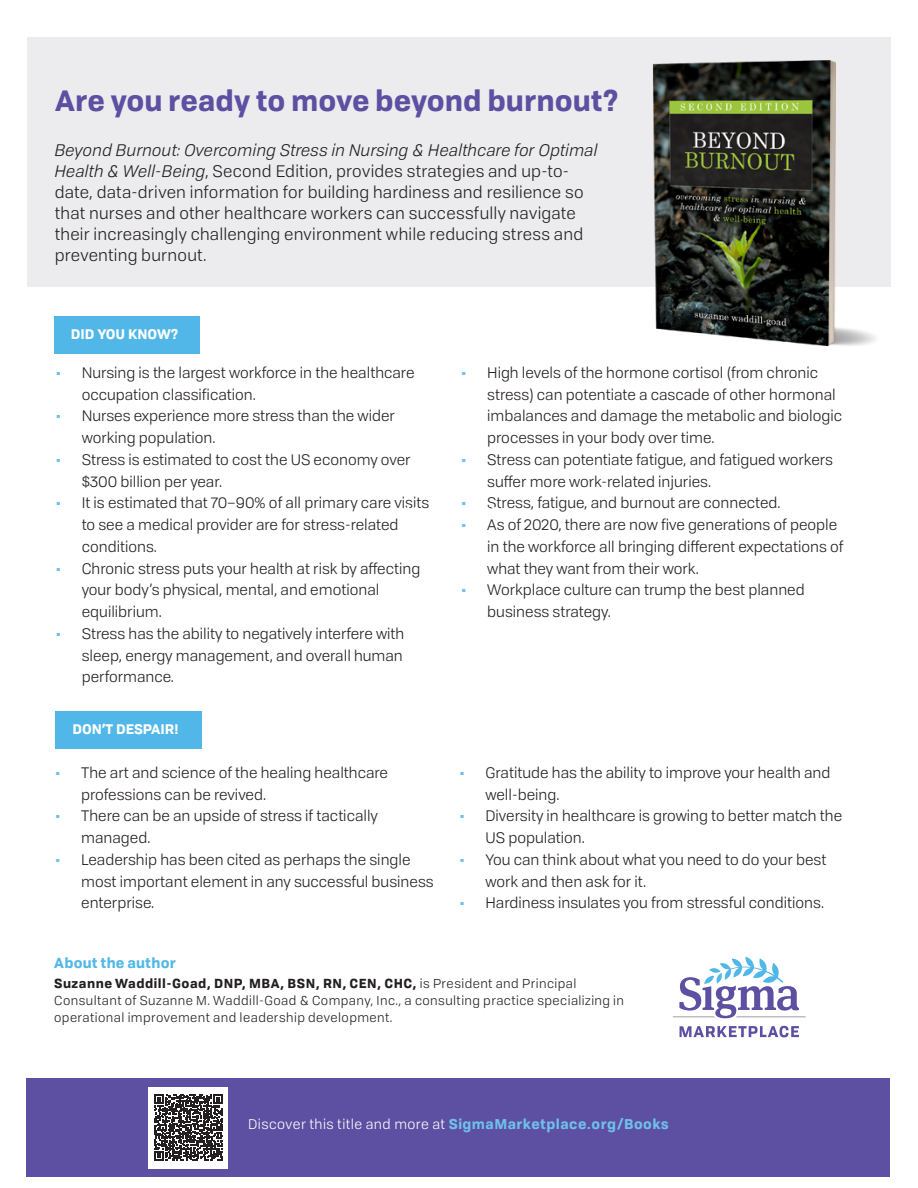
<style>
.page{position:relative;width:918px;height:1188px;background:#fff}
.page>*{position:absolute;margin:0;border:0;box-sizing:border-box;transform-origin:0 0}
.t1{font:700 28.5px "Tofino";color:#5d4fa1}
.t2{font:16.5px/21px "Tofino";letter-spacing:.01em;color:#231f20}
.t3{font:15px/21.8px "Tofino";color:#231f20}
.t4{font:700 14.1px "Tofino";letter-spacing:.01em;color:#53b7e8}
.t5{font:13.8px "Tofino";letter-spacing:.03em;color:#fff}
.t6{font:700 13.5px "Tofino";color:#fff}
.t7{font:12.75px/17px "Tofino";letter-spacing:.03em;color:#231f20}
.s1{font-style:italic}
.s2{font-weight:700;color:#6fc0eb}
.s3{font-weight:700}
</style>
<div class="page">
<div style="left:27px;top:37px;width:864px;height:250px;background:#ececee"></div>
<div style="left:26px;top:1078px;width:864px;height:99px;background:#5d4fa1"></div>
<div style="left:148px;top:1087px;width:80px;height:82px;background:#fff"></div>
<svg style="left:154px;top:1095px;width:69px;height:65px"></svg>
<svg style="left:680px;top:1026px;width:119px;height:11px"></svg>
<svg style="left:673px;top:957px;width:133px;height:61px"></svg>
<img style="left:652px;top:60px;width:224px;height:286px">
<div style="left:55px;top:316px;width:145px;height:38px;background:#50b7e8"></div>
<div style="left:55px;top:711px;width:147px;height:38px;background:#50b7e8"></div>
<p class="t1" style="left:55px;top:77px;width:566px">Are you ready to move beyond burnout?</p>
<p class="t2" style="left:55px;top:139px;width:544px"><span class="s1">Beyond Burnout: Overcoming Stress in Nursing &amp; Healthcare for Optimal Health &amp; Well-Being</span>, Second Edition, provides strategies and up-to&shy;date, data-driven information for building hardiness and resilience so that nurses and other healthcare workers can successfully navigate their increasingly challenging environment while reducing stress and preventing burnout.</p>
<p class="t6" style="left:71px;top:323px;width:109px">DID YOU KNOW?</p>
<p class="t3" style="left:82px;top:361px;width:334px;text-indent:-27px"><span class="s2">•</span> Nursing is the largest workforce in the healthcare occupation classification.</p>
<p class="t3" style="left:82px;top:404px;width:315px;text-indent:-27px"><span class="s2">•</span> Nurses experience more stress than the wider working population.</p>
<p class="t3" style="left:82px;top:448px;width:330px;text-indent:-27px"><span class="s2">•</span> Stress is estimated to cost the US economy over $300 billion per year.</p>
<p class="t3" style="left:82px;top:491px;width:349px;text-indent:-27px"><span class="s2">•</span> It is estimated that 70–90% of all primary care visits to see a medical provider are for stress-related conditions.</p>
<p class="t3" style="left:82px;top:556px;width:340px;text-indent:-27px"><span class="s2">•</span> Chronic stress puts your health at risk by affecting your body’s physical, mental, and emotional equilibrium.</p>
<p class="t3" style="left:82px;top:622px;width:324px;text-align:justify;text-indent:-27px"><span class="s2">•</span> Stress has the ability to negatively interfere with sleep, energy management, and overall human performance.</p>
<p class="t6" style="left:72px;top:718px;width:108px">DON’T DESPAIR!</p>
<p class="t3" style="left:81px;top:761px;width:308px;text-indent:-27px"><span class="s2">•</span> The art and science of the healing healthcare professions can be revived.</p>
<p class="t3" style="left:81px;top:804px;width:298px;text-indent:-27px"><span class="s2">•</span> There can be an upside of stress if tactically managed.</p>
<p class="t3" style="left:81px;top:848px;width:354px;text-indent:-27px"><span class="s2">•</span> Leadership has been cited as perhaps the single most important element in any successful business enterprise.</p>
<p class="t3" style="left:487px;top:361px;width:356px;text-indent:-27px"><span class="s2">•</span> High levels of the hormone cortisol (from chronic stress) can potentiate a cascade of other hormonal imbalances and damage the metabolic and biologic processes in your body over time.</p>
<p class="t3" style="left:487px;top:448px;width:347px;text-indent:-27px"><span class="s2">•</span> Stress can potentiate fatigue, and fatigued workers suffer more work-related injuries.</p>
<p class="t3" style="left:460px;top:491px;width:322px"><span class="s2">•</span> Stress, fatigue, and burnout are connected.</p>
<p class="t3" style="left:487px;top:513px;width:358px;text-indent:-27px"><span class="s2">•</span> As of 2020, there are now five generations of people in the workforce all bringing different expectations of what they want from their work.</p>
<p class="t3" style="left:487px;top:578px;width:319px;text-indent:-27px"><span class="s2">•</span> Workplace culture can trump the best planned business strategy.</p>
<p class="t3" style="left:485px;top:761px;width:347px;text-indent:-27px"><span class="s2">•</span> Gratitude has the ability to improve your health and well-being.</p>
<p class="t3" style="left:485px;top:804px;width:358px;text-indent:-27px"><span class="s2">•</span> Diversity in healthcare is growing to better match the<br>US population.</p>
<p class="t3" style="left:485px;top:848px;width:342px;text-indent:-27px"><span class="s2">•</span> You can think about what you need to do your best work and then ask for it.</p>
<p class="t3" style="left:458px;top:891px;width:367px"><span class="s2">•</span> Hardiness insulates you from stressful conditions.</p>
<p class="t4" style="left:54px;top:951px;width:123px">About the author</p>
<p class="t7" style="left:54px;top:974px;width:571px"><span class="s3">Suzanne Waddill-Goad, DNP, MBA, BSN, RN, CEN, CHC,</span> is President and Principal<br>Consultant of Suzanne M. Waddill-Goad &amp; Company, Inc., a consulting practice specializing in operational improvement and leadership development.</p>
<p class="t5" style="left:248px;top:1114px;width:422px">Discover this title and more at <span class="s2">SigmaMarketplace.org/Books</span></p>
</div>
